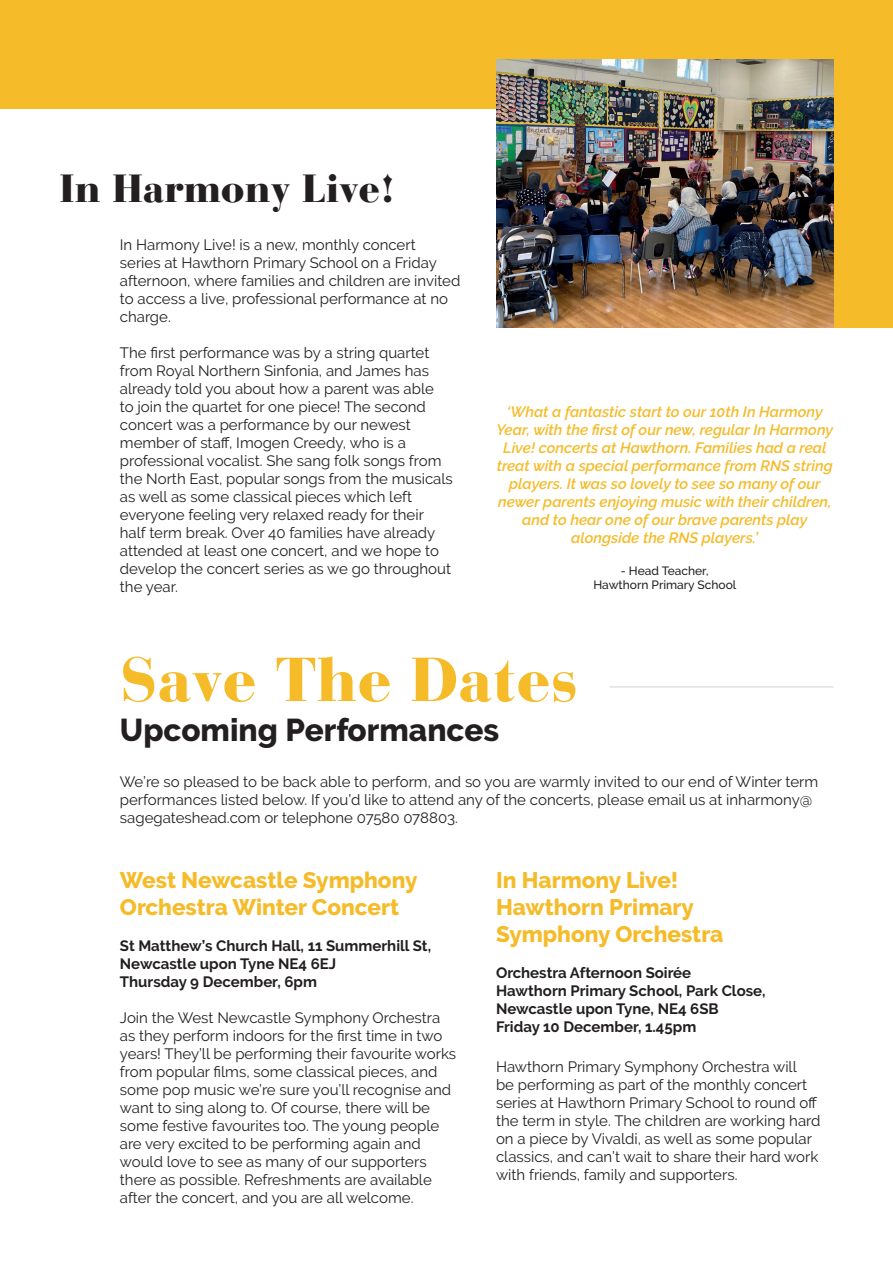
<style>
.page{position:relative;width:893px;height:1263px;background:#fff}
.page>*{position:absolute;margin:0;border:0;box-sizing:border-box;transform-origin:0 0}
.t1{font:900 61.5px "Bauer Bodoni";color:#f5bb29}
.t2{font:900 39px "Bauer Bodoni";color:#231f20}
.t3{font:800 31.5px "Raleway";color:#231f20}
.t4{font:800 22.5px/27px "Raleway";color:#f5bb29}
.t5{font:15px/18px "Raleway";color:#231f20}
.t6{font:italic 600 15px/18px "Raleway";color:#f5bb29;text-align:center}
.t7{font:700 15px/18px "Raleway";color:#231f20}
.t8{font:500 12px/14.4px "Raleway";color:#231f20;text-align:center}
</style>
<div class="page">
<div style="left:805px;top:26px;width:88px;height:301px;background:#f5bb29"></div>
<div style="left:0;top:0;width:893px;height:108px;background:#f5bb29"></div>
<img style="left:496px;top:60px;width:337px;height:267px">
<hr style="left:610px;top:686px;width:223px;height:1px;background:#d1d2d4">
<h2 class="t2" style="left:60px;top:164px;width:337px">In Harmony Live!</h2>
<p class="t5" style="left:120px;top:236px;width:342px">In Harmony Live! is a new, monthly concert<br>series at Hawthorn Primary School on a Friday afternoon, where families and children are invited to access a live, professional performance at no charge.</p>
<p class="t5" style="left:120px;top:344px;width:334px">The first performance was by a string quartet from Royal Northern Sinfonia, and James has already told you about how a parent was able<br>to join the quartet for one piece! The second concert was a performance by our newest member of staff, Imogen Creedy, who is a professional vocalist. She sang folk songs from the North East, popular songs from the musicals as well as some classical pieces which left everyone feeling very relaxed ready for their half term break. Over 40 families have already attended at least one concert, and we hope to develop the concert series as we go throughout the year.</p>
<p class="t6" style="left:497px;top:402px;width:338px">‘What a fantastic start to our 10th In Harmony Year, with the first of our new, regular In Harmony Live! concerts at Hawthorn. Families had a real treat with a special performance from RNS string players. It was so lovely to see so many of our newer parents enjoying music with their children, and to hear one of our brave parents play alongside the RNS players.’</p>
<p class="t8" style="left:593px;top:563px;width:144px">- Head Teacher,<br>Hawthorn Primary School</p>
<h1 class="t1" style="left:120px;top:642px;width:459px">Save The Dates</h1>
<h3 class="t3" style="left:120px;top:712px;width:381px">Upcoming Performances</h3>
<p class="t5" style="left:120px;top:773px;width:700px">We’re so pleased to be back able to perform, and so you are warmly invited to our end of Winter term performances listed below. If you’d like to attend any of the concerts, please email us at inharmony@ sagegateshead.com or telephone 07580 078803.</p>
<h3 class="t4" style="left:120px;top:867px;width:299px">West Newcastle Symphony<br>Orchestra Winter Concert</h3>
<p class="t7" style="left:120px;top:937px;width:313px">St Matthew’s Church Hall, 11 Summerhill St,<br>Newcastle upon Tyne NE4 6EJ<br>Thursday 9 December, 6pm</p>
<p class="t5" style="left:120px;top:1009px;width:338px">Join the West Newcastle Symphony Orchestra as they perform indoors for the first time in two years! They’ll be performing their favourite works from popular films, some classical pieces, and some pop music we’re sure you’ll recognise and want to sing along to. Of course, there will be some festive favourites too. The young people are very excited to be performing again and would love to see as many of our supporters there as possible. Refreshments are available after the concert, and you are all welcome.</p>
<h3 class="t4" style="left:496px;top:867px;width:229px">In Harmony Live!<br>Hawthorn Primary<br>Symphony Orchestra</h3>
<p class="t7" style="left:496px;top:964px;width:271px">Orchestra Afternoon Soirée<br>Hawthorn Primary School, Park Close,<br>Newcastle upon Tyne, NE4 6SB<br>Friday 10 December, 1.45pm</p>
<p class="t5" style="left:496px;top:1057px;width:326px">Hawthorn Primary Symphony Orchestra will<br>be performing as part of the monthly concert series at Hawthorn Primary School to round off the term in style. The children are working hard on a piece by Vivaldi, as well as some popular classics, and can’t wait to share their hard work with friends, family and supporters.</p>
</div>
